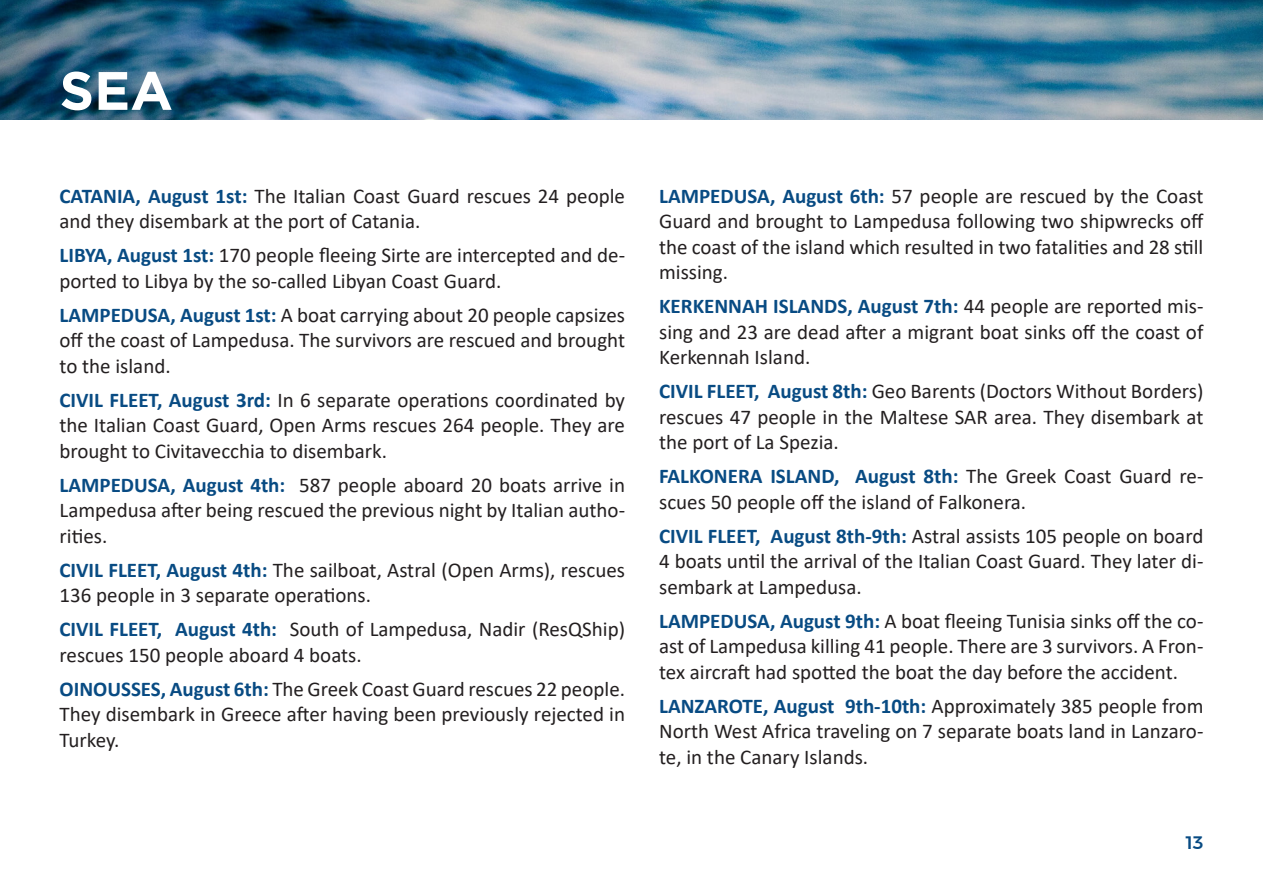
<style>
.page{position:relative;width:1263px;height:893px;background:#fff}
.page>*{position:absolute;margin:0;border:0;box-sizing:border-box;transform-origin:0 0}
.extra_bianco_2{font:700 54px "Gotham";color:#fff}
.Testo_Calibri{font:21px/25.5px "Calibri";color:#231f20;text-align:justify}
.t1{font:500 18px "Montserrat";color:#084b83}
.s1{font-weight:700;color:#084b83}
</style>
<div class="page">
<img style="left:0;top:0;width:1263px;height:119px">
<p class="extra_bianco_2" style="left:60px;top:60px;width:115px">SEA</p>
<p class="Testo_Calibri" style="left:60px;top:183px;width:567px"><span class="s1">CATANIA, August 1st:</span> The Italian Coast Guard rescues 24 people and they disembark at the port of Catania.</p>
<p class="Testo_Calibri" style="left:60px;top:242px;width:567px"><span class="s1">LIBYA, August 1st:</span> 170 people fleeing Sirte are intercepted and de&shy;ported to Libya by the so-called Libyan Coast Guard.</p>
<p class="Testo_Calibri" style="left:60px;top:302px;width:567px"><span class="s1">LAMPEDUSA, August 1st:</span> A boat carrying about 20 people capsizes off the coast of Lampedusa. The survivors are rescued and brought to the island.</p>
<p class="Testo_Calibri" style="left:60px;top:387px;width:567px"><span class="s1">CIVIL FLEET, August 3rd:</span> In 6 separate operations coordinated by the Italian Coast Guard, Open Arms rescues 264 people. They are brought to Civitavecchia to disembark.</p>
<p class="Testo_Calibri" style="left:60px;top:472px;width:567px"><span class="s1">LAMPEDUSA, August 4th:</span> 587 people aboard 20 boats arrive in Lampedusa after being rescued the previous night by Italian autho&shy;rities.</p>
<p class="Testo_Calibri" style="left:60px;top:557px;width:567px"><span class="s1">CIVIL FLEET, August 4th:</span> The sailboat, Astral (Open Arms), rescues<br>136 people in 3 separate operations.</p>
<p class="Testo_Calibri" style="left:60px;top:616px;width:567px"><span class="s1">CIVIL FLEET, August 4th:</span> South of Lampedusa, Nadir (ResQShip) rescues 150 people aboard 4 boats.</p>
<p class="Testo_Calibri" style="left:60px;top:676px;width:567px"><span class="s1">OINOUSSES, August 6th:</span> The Greek Coast Guard rescues 22 people.<br>They disembark in Greece after having been previously rejected in Turkey.</p>
<p class="Testo_Calibri" style="left:659px;top:183px;width:546px"><span class="s1">LAMPEDUSA, August 6th:</span> 57 people are rescued by the Coast Guard and brought to Lampedusa following two shipwrecks off the coast of the island which resulted in two fatalities and 28 still missing.</p>
<p class="Testo_Calibri" style="left:659px;top:293px;width:546px"><span class="s1">KERKENNAH ISLANDS, August 7th:</span> 44 people are reported mis&shy;sing and 23 are dead after a migrant boat sinks off the coast of Kerkennah Island.</p>
<p class="Testo_Calibri" style="left:659px;top:378px;width:546px"><span class="s1">CIVIL FLEET, August 8th:</span> Geo Barents (Doctors Without Borders) rescues 47 people in the Maltese SAR area. They disembark at the port of La Spezia.</p>
<p class="Testo_Calibri" style="left:659px;top:463px;width:546px"><span class="s1">FALKONERA ISLAND, August 8th:</span> The Greek Coast Guard re&shy;scues 50 people off the island of Falkonera.</p>
<p class="Testo_Calibri" style="left:659px;top:523px;width:546px"><span class="s1">CIVIL FLEET, August 8th-9th:</span> Astral assists 105 people on board 4 boats until the arrival of the Italian Coast Guard. They later di&shy;sembark at Lampedusa.</p>
<p class="Testo_Calibri" style="left:659px;top:608px;width:546px"><span class="s1">LAMPEDUSA, August 9th:</span> A boat fleeing Tunisia sinks off the co&shy;ast of Lampedusa killing 41 people. There are 3 survivors. A Fron&shy;tex aircraft had spotted the boat the day before the accident.</p>
<p class="Testo_Calibri" style="left:659px;top:693px;width:546px"><span class="s1">LANZAROTE, August 9th-10th:</span> Approximately 385 people from North West Africa traveling on 7 separate boats land in Lanzaro&shy;te, in the Canary Islands.</p>
<p class="t1" style="left:1186px;top:828px;width:19px">13</p>
</div>
